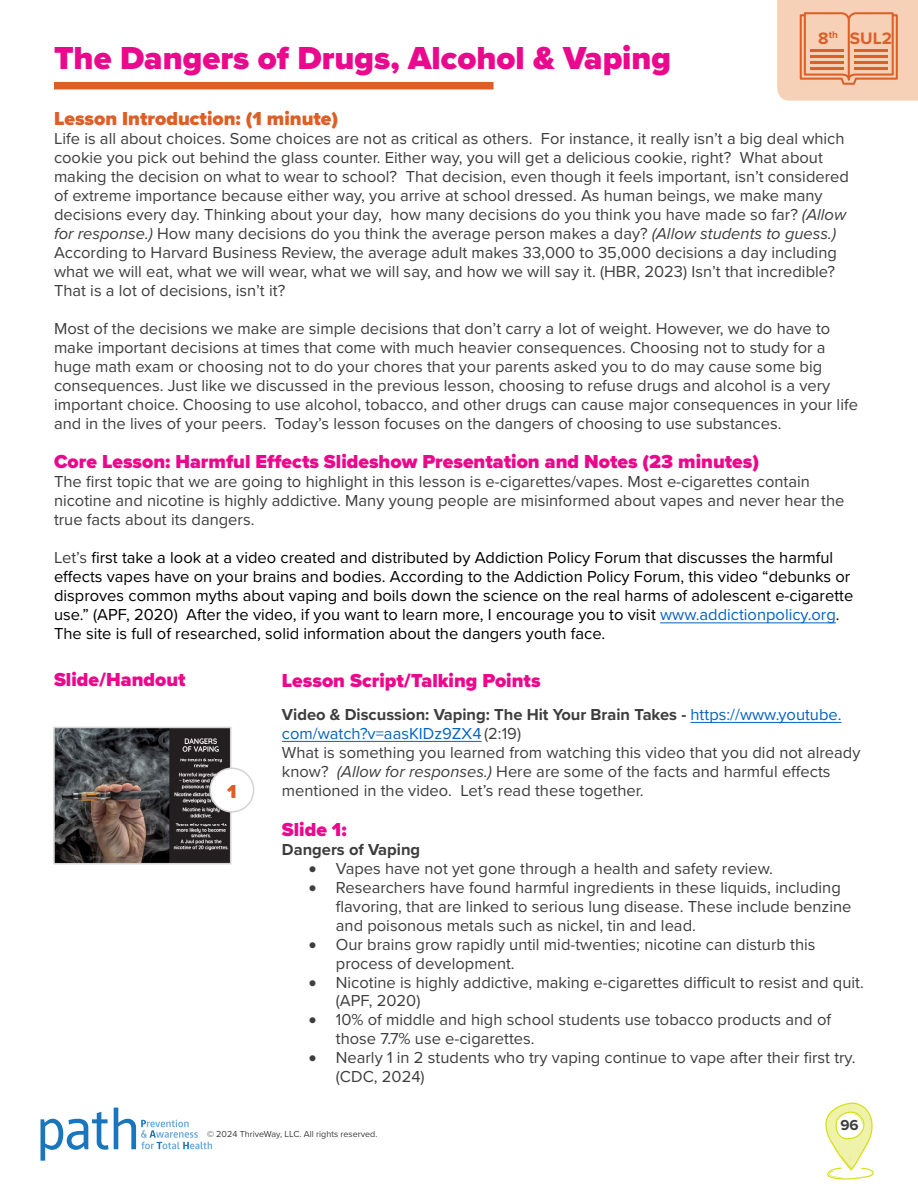
<style>
.page{position:relative;width:918px;height:1188px;background:#fff}
.page>*{position:absolute;margin:0;border:0;box-sizing:border-box;transform-origin:0 0}
.t1{font:900 33px "Proxima Nova";color:#ea098d}
.Paragraph_Style_-_11_pt{font:900 19.5px "Proxima Nova";color:#ea098d}
.Paragraph_Style_-_11_pt-2{font:900 19.5px "Proxima Nova";color:#db5f26}
.t2{font:700 17.25px "Proxima Nova";color:#db5f26}
.t3{font:16.5px/18.9px "Proxima Nova";color:#3e3e3f}
.t4{font:16.5px/19px "Proxima Nova";color:#000}
.t5{font:700 16.5px/18.9px "Proxima Nova";color:#3e3e3f}
.t6{font:700 15px "Proxima Nova";color:#3e3e3f}
.t7{font:9px "Proxima Nova";color:#3e3e3f}
.s1{font-style:italic}
.s2{color:#3e3e3f}
.s3{color:#0563c1}
.s4{font-weight:400;color:#0563c1}
.s5{font-weight:400}
</style>
<div class="page">
<svg style="left:825px;top:1103px;width:49px;height:77px"></svg>
<svg style="left:777px;top:0;width:141px;height:101px"></svg>
<hr style="left:810px;top:49px;width:34px;height:2px;background:#db5f26">
<hr style="left:810px;top:55px;width:34px;height:2px;background:#db5f26">
<hr style="left:810px;top:61px;width:34px;height:2px;background:#db5f26">
<hr style="left:810px;top:67px;width:34px;height:2px;background:#db5f26">
<hr style="left:854px;top:49px;width:34px;height:2px;background:#db5f26">
<hr style="left:854px;top:55px;width:34px;height:2px;background:#db5f26">
<hr style="left:854px;top:61px;width:34px;height:2px;background:#db5f26">
<hr style="left:854px;top:67px;width:34px;height:2px;background:#db5f26">
<svg style="left:41px;top:1108px;width:171px;height:53px"></svg>
<hr style="left:660px;top:622px;width:176px;height:1px;background:#0563c1">
<img style="left:56px;top:730px;width:172px;height:131px">
<div style="left:53px;top:727px;width:178px;height:137px;border:2px solid #d2d3d2"></div>
<hr style="left:691px;top:722px;width:151px;height:1px;background:#0563c1">
<hr style="left:282px;top:741px;width:200px;height:1px;background:#0563c1">
<div style="left:210px;top:768px;width:44px;height:44px;background:#fff;border-radius:50%"></div>
<div style="left:209px;top:768px;width:45px;height:45px;border:2px solid #d2d3d2;border-radius:50%"></div>
<div style="left:54px;top:82px;width:440px;height:7px;background:#db5f26"></div>
<p class="t1" style="left:54px;top:34px;width:619px">The Dangers of Drugs, Alcohol &amp; Vaping</p>
<p class="t2" style="left:818px;top:25px;width:75px">8<sup>th</sup> SUL2</p>
<p class="Paragraph_Style_-_11_pt-2" style="left:54px;top:104px;width:286px">Lesson Introduction: (1 minute)</p>
<p class="t3" style="left:54px;top:128px;width:797px">Life is all about choices. Some choices are not as critical as others. For instance, it really isn’t a big deal which cookie you pick out behind the glass counter. Either way, you will get a delicious cookie, right? What about making the decision on what to wear to school? That decision, even though it feels important, isn’t considered of extreme importance because either way, you arrive at school dressed. As human beings, we make many decisions every day. Thinking about your day, how many decisions do you think you have made so far? <span class="s1">(Allow for response.)</span> How many decisions do you think the average person makes a day? <span class="s1">(Allow students to guess.)<br></span>According to Harvard Business Review, the average adult makes 33,000 to 35,000 decisions a day including what we will eat, what we will wear, what we will say, and how we will say it. (HBR, 2023) Isn’t that incredible?<br>That is a lot of decisions, isn’t it?</p>
<p class="t3" style="left:54px;top:318px;width:806px">Most of the decisions we make are simple decisions that don’t carry a lot of weight. However, we do have to make important decisions at times that come with much heavier consequences. Choosing not to study for a huge math exam or choosing not to do your chores that your parents asked you to do may cause some big consequences. Just like we discussed in the previous lesson, choosing to refuse drugs and alcohol is a very important choice. Choosing to use alcohol, tobacco, and other drugs can cause major consequences in your life and in the lives of your peers. Today’s lesson focuses on the dangers of choosing to use substances.</p>
<p class="Paragraph_Style_-_11_pt" style="left:54px;top:447px;width:707px">Core Lesson: Harmful Effects Slideshow Presentation and Notes (23 minutes)</p>
<p class="t3" style="left:54px;top:472px;width:792px">The first topic that we are going to highlight in this lesson is e-cigarettes/vapes. Most e-cigarettes contain nicotine and nicotine is highly addictive. Many young people are misinformed about vapes and never hear the true facts about its dangers.</p>
<p class="t4" style="left:54px;top:548px;width:801px"><span class="s2">Let’s</span> first take a look at a video created and distributed by Addiction Policy Forum that discusses the harmful effects vapes have on your brains and bodies. According to the Addiction Policy Forum, this video “debunks or disproves common myths about vaping and boils down the science on the real harms of adolescent e-cigarette use.” (APF, 2020) After the video, if you want to learn more, I encourage you to visit <span class="s3">www.addictionpolicy.org</span>.<br>The site is full of researched, solid information about the dangers youth face.</p>
<p class="Paragraph_Style_-_11_pt" style="left:54px;top:665px;width:133px">Slide/Handout</p>
<p class="Paragraph_Style_-_11_pt" style="left:282px;top:666px;width:260px">Lesson Script/Talking Points</p>
<p class="Paragraph_Style_-_11_pt-2" style="left:227px;top:777px;width:11px">1</p>
<p class="t5" style="left:282px;top:705px;width:561px">Video &amp; Discussion: Vaping: The Hit Your Brain Takes - <span class="s4">https://www.youtube. com/watch?v=aasKIDz9ZX4</span> <span class="s5">(2:19)</span></p>
<p class="t3" style="left:282px;top:742px;width:580px">What is something you learned from watching this video that you did not already know? <span class="s1">(Allow for responses.)</span> Here are some of the facts and harmful effects mentioned in the video. Let’s read these together.</p>
<p class="Paragraph_Style_-_11_pt" style="left:282px;top:815px;width:66px">Slide 1:</p>
<p class="t5" style="left:282px;top:839px;width:140px">Dangers of Vaping</p>
<p class="t3" style="left:309px;top:858px;width:466px">• Vapes have not yet gone through a health and safety review.</p>
<p class="t3" style="left:336px;top:877px;width:517px;text-indent:-27px">• Researchers have found harmful ingredients in these liquids, including flavoring, that are linked to serious lung disease. These include benzine and poisonous metals such as nickel, tin and lead.</p>
<p class="t3" style="left:336px;top:934px;width:481px;text-indent:-27px">• Our brains grow rapidly until mid-twenties; nicotine can disturb this process of development.</p>
<p class="t3" style="left:336px;top:972px;width:529px;text-indent:-27px">• Nicotine is highly addictive, making e-cigarettes difficult to resist and quit. (APF, 2020)</p>
<p class="t3" style="left:336px;top:1010px;width:497px;text-indent:-27px">• 10% of middle and high school students use tobacco products and of those 7.7% use e-cigarettes.</p>
<p class="t3" style="left:336px;top:1048px;width:521px;text-indent:-27px">• Nearly 1 in 2 students who try vaping continue to vape after their first try. (CDC, 2024)</p>
<p class="t7" style="left:207px;top:1128px;width:172px">© 2024 ThriveWay, LLC. All rights reserved.</p>
<p class="t6" style="left:840px;top:1114px;width:20px">96</p>
</div>
